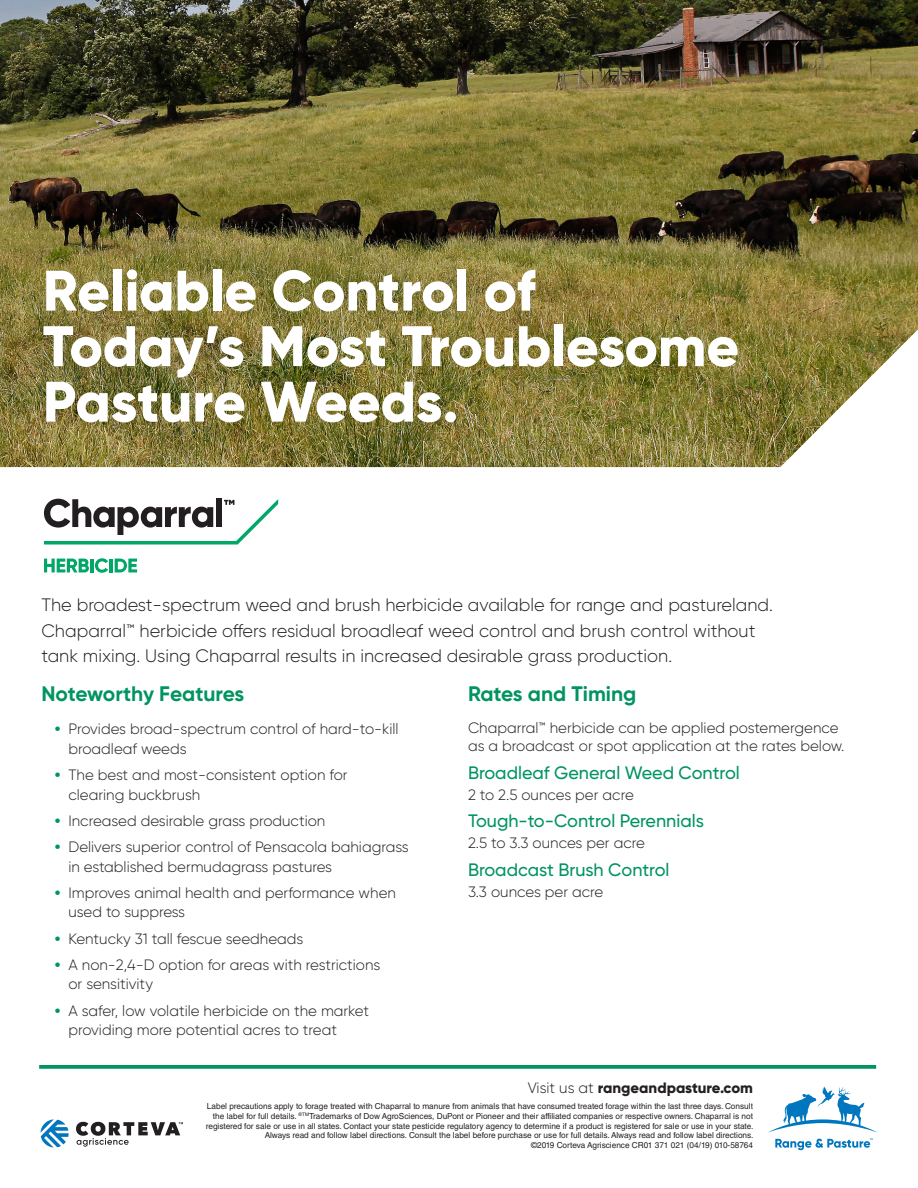
<style>
.page{position:relative;width:918px;height:1188px;background:#fff}
.page>*{position:absolute;margin:0;border:0;box-sizing:border-box;transform-origin:0 0}
.t1{font:800 57px/55.5px "Gilroy";letter-spacing:-.005em;color:#fff}
.Copy_style_-_1{font:700 21px "Gilroy";color:#009460}
.Copy_style_-_1-2{font:300 18px/25.5px "Gilroy";color:#231f20}
.t2{font:500 18px "Gilroy";color:#009460}
.t3{font:300 15px/19.5px "Gilroy";color:#231f20}
.t4{font:800 15px "Gilroy";color:#241f21}
.Legal_Style{font:8.25px/9.8px "Helvetica LT Std";color:#241f21;text-align:right}
.s1{font-weight:800;color:#009460}
.s2{font-weight:300}
</style>
<div class="page">
<img style="left:0;top:0;width:918px;height:467px">
<svg style="left:44px;top:559px;width:45px;height:13px"></svg>
<hr style="left:90px;top:559px;width:4px;height:13px;background:#00a767">
<svg style="left:95px;top:558px;width:42px;height:15px"></svg>
<div style="left:216px;top:498px;width:6px;height:29px;background:#231f20"></div>
<svg style="left:44px;top:499px;width:234px;height:46px"></svg>
<svg style="left:40px;top:1119px;width:29px;height:29px"></svg>
<svg style="left:76px;top:1122px;width:107px;height:25px"></svg>
<svg style="left:769px;top:1086px;width:108px;height:46px"></svg>
<svg style="left:775px;top:1138px;width:98px;height:12px"></svg>
<svg style="left:39px;top:1065px;width:837px;height:4px;background:#0f9a69"></svg>
<p class="t1" style="left:43px;top:263px;width:698px">Reliable Control of<br>Today’s Most Troublesome<br>Pasture Weeds.</p>
<p class="Copy_style_-_1-2" style="left:41px;top:592px;width:733px">The broadest-spectrum weed and brush herbicide available for range and pastureland.<br>Chaparral™ herbicide offers residual broadleaf weed control and brush control without tank mixing. Using Chaparral results in increased desirable grass production.</p>
<p class="Copy_style_-_1" style="left:41px;top:681px;width:204px">Noteworthy Features</p>
<p class="t3" style="left:68px;top:719px;width:332px;text-indent:-14px"><span class="s1">•</span> Provides broad-spectrum control of hard-to-kill broadleaf weeds</p>
<p class="t3" style="left:68px;top:765px;width:281px;text-indent:-14px"><span class="s1">•</span> The best and most-consistent option for clearing buckbrush</p>
<p class="t3" style="left:55px;top:811px;width:272px"><span class="s1">•</span> Increased desirable grass production</p>
<p class="t3" style="left:68px;top:837px;width:342px;text-indent:-14px"><span class="s1">•</span> Delivers superior control of Pensacola bahiagrass in established bermudagrass pastures</p>
<p class="t3" style="left:68px;top:883px;width:329px;text-indent:-14px"><span class="s1">•</span> Improves animal health and performance when used to suppress</p>
<p class="t3" style="left:55px;top:928px;width:250px"><span class="s1">•</span> Kentucky 31 tall fescue seedheads</p>
<p class="t3" style="left:68px;top:955px;width:314px;text-indent:-14px"><span class="s1">•</span> A non-2,4-D option for areas with restrictions or sensitivity</p>
<p class="t3" style="left:68px;top:1000px;width:302px;text-indent:-14px"><span class="s1">•</span> A safer, low volatile herbicide on the market providing more potential acres to treat</p>
<p class="Copy_style_-_1" style="left:468px;top:681px;width:170px">Rates and Timing</p>
<p class="t3" style="left:468px;top:718px;width:378px;line-height:18px">Chaparral™ herbicide can be applied postemergence as a broadcast or spot application at the rates below.</p>
<p class="t2" style="left:468px;top:761px;width:273px">Broadleaf General Weed Control</p>
<p class="t3" style="left:468px;top:784px;width:167px">2 to 2.5 ounces per acre</p>
<p class="t2" style="left:468px;top:810px;width:237px">Tough-to-Control Perennials</p>
<p class="t3" style="left:468px;top:833px;width:179px">2.5 to 3.3 ounces per acre</p>
<p class="t2" style="left:468px;top:859px;width:203px">Broadcast Brush Control</p>
<p class="t3" style="left:468px;top:882px;width:137px">3.3 ounces per acre</p>
<p class="t4" style="left:528px;top:1079px;width:227px"><span class="s2">Visit us at</span> rangeandpasture.com</p>
<p class="Legal_Style" style="left:206px;top:1101px;width:549px">Label precautions apply to forage treated with Chaparral to manure from animals that have consumed treated forage within the last three days. Consult the label for full details. <sup>®TM</sup>Trademarks of Dow AgroSciences, DuPont or Pioneer and their affiliated companies or respective owners. Chaparral is not registered for sale or use in all states. Contact your state pesticide regulatory agency to determine if a product is registered for sale or use in your state.<br>Always read and follow label directions. Consult the label before purchase or use for full details. Always read and follow label directions.<br>©2019 Corteva Agriscience CR01 371 021 (04/19) 010-58764</p>
</div>
